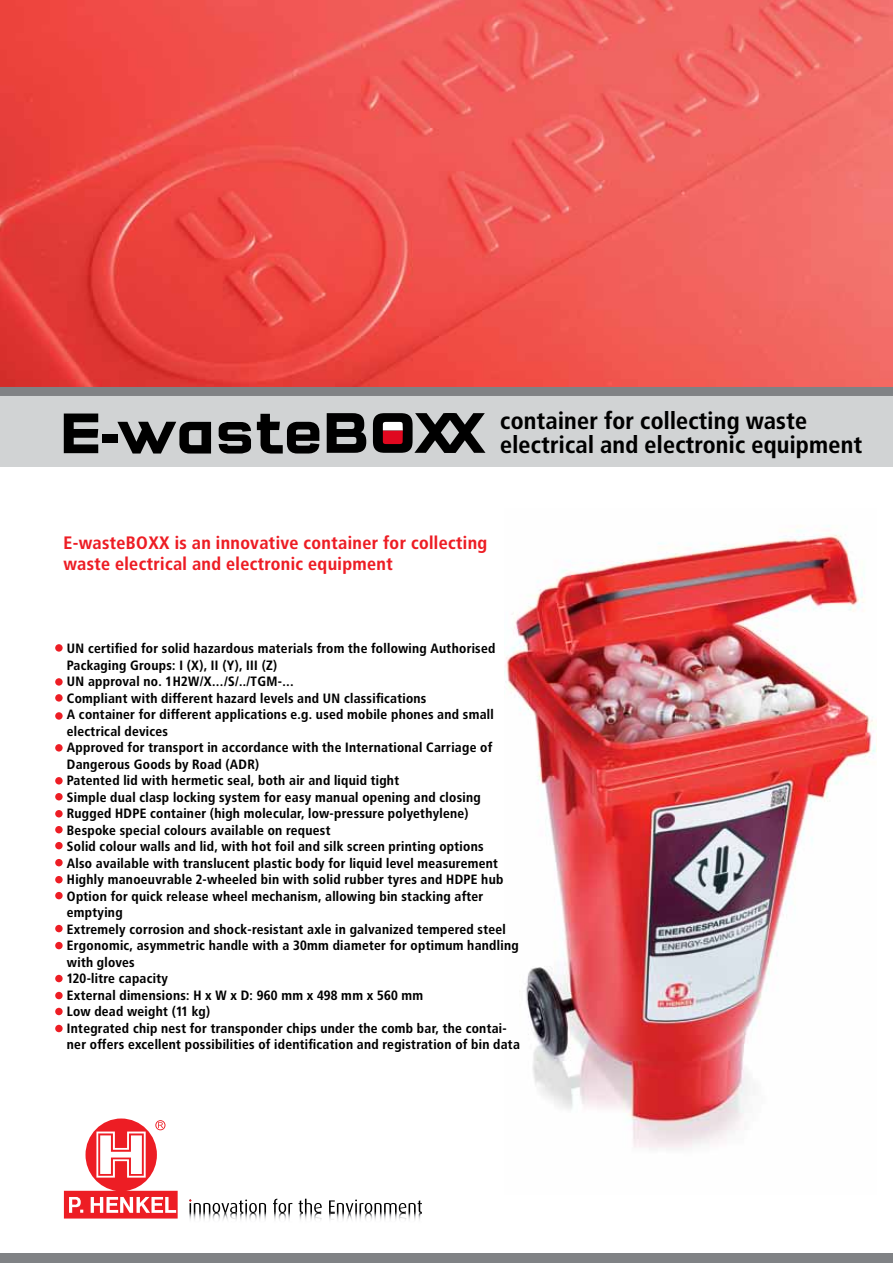
<style>
.page{position:relative;width:893px;height:1263px;background:#fff}
.page>*{position:absolute;margin:0;border:0;box-sizing:border-box;transform-origin:0 0}
.t1{font:700 24px/24px "Transit";letter-spacing:-.01em;color:#000}
.t2{font:700 18px/21px "Transit";color:#ed1d24}
.t3{font:700 13.5px/16.5px "Transit";color:#000}
</style>
<div class="page">
<img style="left:504px;top:525px;width:372px;height:624px">
<img style="left:0;top:0;width:893px;height:387px">
<div style="left:0;top:391px;width:893px;height:76px;background:#d1d3d4"></div>
<div style="left:0;top:387px;width:893px;height:9px;background:#808285"></div>
<div style="left:0;top:1254px;width:893px;height:9px;background:#808285"></div>
<svg style="left:189px;top:1198px;width:233px;height:22px"></svg>
<svg style="left:64px;top:1118px;width:114px;height:100px"></svg>
<svg style="left:327px;top:413px;width:39px;height:40px"></svg>
<svg style="left:373px;top:413px;width:112px;height:40px"></svg>
<svg style="left:218px;top:422px;width:33px;height:31px"></svg>
<svg style="left:117px;top:422px;width:94px;height:31px"></svg>
<svg style="left:257px;top:414px;width:63px;height:40px"></svg>
<svg style="left:64px;top:413px;width:34px;height:40px"></svg>
<div style="left:102px;top:434px;width:16px;height:9px;background:#000"></div>
<div style="left:55px;top:644px;width:8px;height:8px;background:#ed1d24;border-radius:50%"></div>
<div style="left:55px;top:678px;width:8px;height:8px;background:#ed1d24;border-radius:50%"></div>
<div style="left:55px;top:694px;width:8px;height:8px;background:#ed1d24;border-radius:50%"></div>
<div style="left:55px;top:777px;width:8px;height:7px;background:#ed1d24;border-radius:50%"></div>
<div style="left:55px;top:793px;width:8px;height:7px;background:#ed1d24;border-radius:50%"></div>
<div style="left:55px;top:810px;width:8px;height:7px;background:#ed1d24;border-radius:50%"></div>
<div style="left:55px;top:826px;width:8px;height:7px;background:#ed1d24;border-radius:50%"></div>
<div style="left:55px;top:876px;width:8px;height:7px;background:#ed1d24;border-radius:50%"></div>
<div style="left:55px;top:892px;width:8px;height:7px;background:#ed1d24;border-radius:50%"></div>
<div style="left:55px;top:975px;width:8px;height:7px;background:#ed1d24;border-radius:50%"></div>
<div style="left:55px;top:992px;width:8px;height:7px;background:#ed1d24;border-radius:50%"></div>
<div style="left:55px;top:1008px;width:8px;height:7px;background:#ed1d24;border-radius:50%"></div>
<div style="left:55px;top:712px;width:8px;height:8px;background:#ed1d24;border-radius:50%"></div>
<div style="left:55px;top:744px;width:8px;height:7px;background:#ed1d24;border-radius:50%"></div>
<div style="left:55px;top:842px;width:8px;height:7px;background:#ed1d24;border-radius:50%"></div>
<div style="left:55px;top:859px;width:8px;height:7px;background:#ed1d24;border-radius:50%"></div>
<div style="left:55px;top:925px;width:8px;height:7px;background:#ed1d24;border-radius:50%"></div>
<div style="left:55px;top:1025px;width:8px;height:7px;background:#ed1d24;border-radius:50%"></div>
<div style="left:55px;top:942px;width:8px;height:7px;background:#ed1d24;border-radius:50%"></div>
<h1 class="t1" style="left:500px;top:409px;width:364px">container for collecting waste electrical and electronic equipment</h1>
<h2 class="t2" style="left:63px;top:532px;width:426px">E-wasteBOXX is an innovative container for collecting waste electrical and electronic equipment</h2>
<p class="t3" style="left:67px;top:640px;width:455px">UN certified for solid hazardous materials from the following Authorised Packaging Groups: I (X), II (Y), III (Z)<br>UN approval no. 1H2W/X…/S/../TGM-…<br>Compliant with different hazard levels and UN classifications<br>A container for different applications e.g. used mobile phones and small electrical devices<br>Approved for transport in accordance with the International Carriage of Dangerous Goods by Road (ADR)<br>Patented lid with hermetic seal, both air and liquid tight<br>Simple dual clasp locking system for easy manual opening and closing Rugged HDPE container (high molecular, low-pressure polyethylene)<br>Bespoke special colours available on request<br>Solid colour walls and lid, with hot foil and silk screen printing options<br>Also available with translucent plastic body for liquid level measurement Highly manoeuvrable 2-wheeled bin with solid rubber tyres and HDPE hub Option for quick release wheel mechanism, allowing bin stacking after emptying<br>Extremely corrosion and shock-resistant axle in galvanized tempered steel Ergonomic, asymmetric handle with a 30mm diameter for optimum handling with gloves<br>120-litre capacity<br>External dimensions: H x W x D: 960 mm x 498 mm x 560 mm<br>Low dead weight (11 kg)<br>Integrated chip nest for transponder chips under the comb bar, the contai&shy;ner offers excellent possibilities of identification and registration of bin data</p>
</div>
